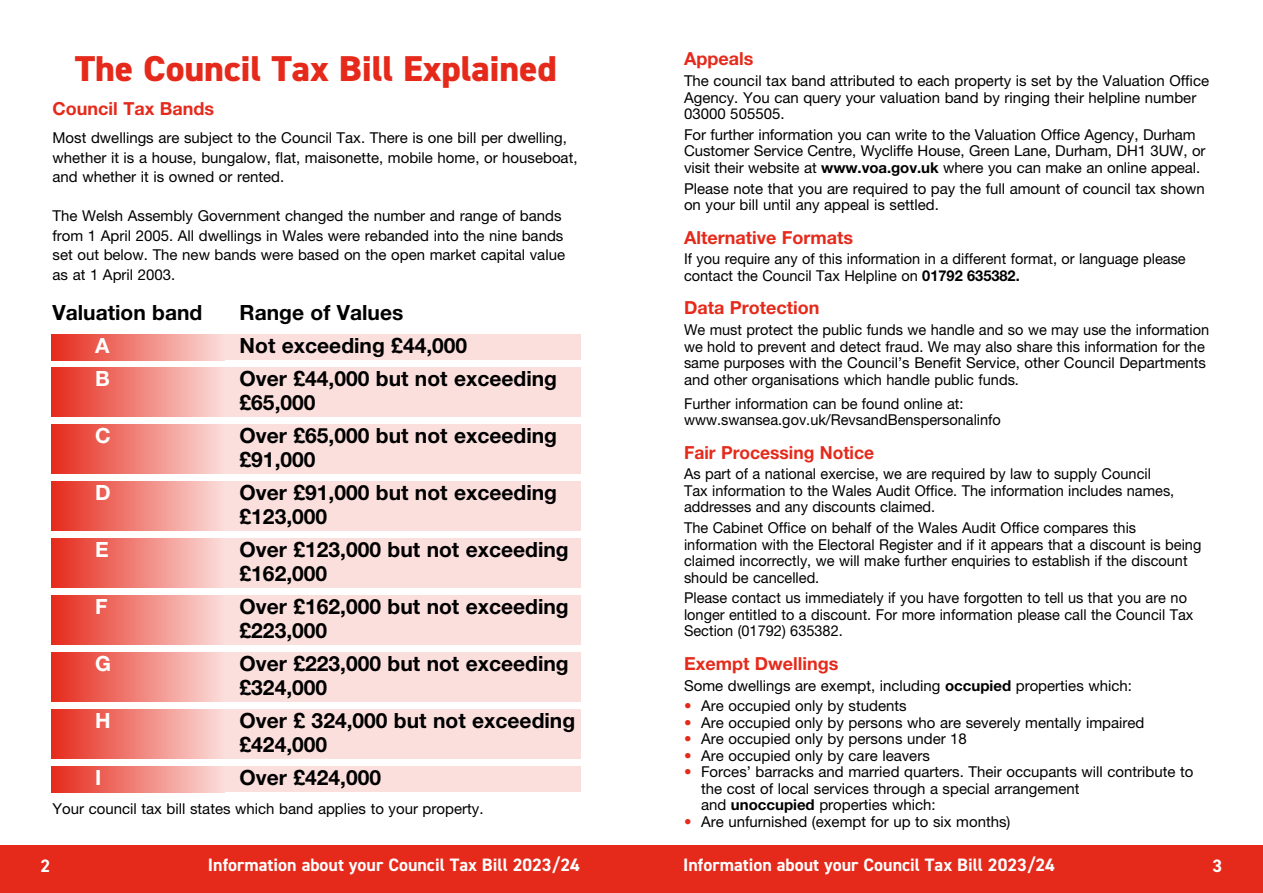
<style>
.page{position:relative;width:1263px;height:893px;background:#fff}
.page>*{position:absolute;margin:0;border:0;box-sizing:border-box;transform-origin:0 0}
.t1{font:800 36px "DIN2014";letter-spacing:-.005em;color:#e52a1b;scale:1.05 1}
.t2{font:700 21px/24px "Helvetica Neue LT Std";color:#000}
.t3{font:700 21px "Helvetica Neue LT Std";color:#fff}
.t4{font:700 18px "Helvetica Neue LT Std";color:#e52a1b}
.t5{font:700 18px "DIN2014";color:#fff}
.t6{font:15px/16.5px "Helvetica Neue LT Std";color:#000}
.s1{font-weight:700}
.s2{color:#e52a1b}
</style>
<div class="page">
<div style="left:0;top:845px;width:1263px;height:48px;background:#e52a1b"></div>
<div style="left:51px;top:335px;width:529px;height:25px;background:#fbdfdd"></div>
<div style="left:51px;top:335px;width:174px;height:25px;background:linear-gradient(to right,#e52a1b,#fbdcda)"></div>
<div style="left:51px;top:368px;width:529px;height:49px;background:#fbdfdd"></div>
<div style="left:51px;top:368px;width:174px;height:49px;background:linear-gradient(to right,#e52a1b,#fbdcda)"></div>
<div style="left:51px;top:425px;width:529px;height:49px;background:#fbdfdd"></div>
<div style="left:51px;top:425px;width:174px;height:49px;background:linear-gradient(to right,#e52a1b,#fbdcda)"></div>
<div style="left:51px;top:482px;width:529px;height:49px;background:#fbdfdd"></div>
<div style="left:51px;top:482px;width:174px;height:49px;background:linear-gradient(to right,#e52a1b,#fbdcda)"></div>
<div style="left:51px;top:539px;width:529px;height:49px;background:#fbdfdd"></div>
<div style="left:51px;top:539px;width:174px;height:49px;background:linear-gradient(to right,#e52a1b,#fbdcda)"></div>
<div style="left:51px;top:596px;width:529px;height:49px;background:#fbdfdd"></div>
<div style="left:51px;top:596px;width:174px;height:49px;background:linear-gradient(to right,#e52a1b,#fbdcda)"></div>
<div style="left:51px;top:653px;width:529px;height:49px;background:#fbdfdd"></div>
<div style="left:51px;top:653px;width:174px;height:49px;background:linear-gradient(to right,#e52a1b,#fbdcda)"></div>
<div style="left:51px;top:710px;width:529px;height:49px;background:#fbdfdd"></div>
<div style="left:51px;top:710px;width:174px;height:49px;background:linear-gradient(to right,#e52a1b,#fbdcda)"></div>
<div style="left:51px;top:767px;width:529px;height:25px;background:#fbdfdd"></div>
<div style="left:51px;top:767px;width:174px;height:25px;background:linear-gradient(to right,#e52a1b,#fbdcda)"></div>
<h1 class="t1" style="left:75px;top:44px;width:461px">The Council Tax Bill Explained</h1>
<p class="t4" style="left:53px;top:98px;width:163px">Council Tax Bands</p>
<p class="t6" style="left:53px;top:128px;width:527px;line-height:19.5px">Most dwellings are subject to the Council Tax. There is one bill per dwelling, whether it is a house, bungalow, flat, maisonette, mobile home, or houseboat, and whether it is owned or rented.</p>
<p class="t6" style="left:53px;top:206px;width:514px;line-height:19.5px">The Welsh Assembly Government changed the number and range of bands from 1 April 2005. All dwellings in Wales were rebanded into the nine bands set out below. The new bands were based on the open market capital value as at 1 April 2003.</p>
<h2 class="t2" style="left:53px;top:300px;width:151px">Valuation band</h2>
<h2 class="t2" style="left:240px;top:300px;width:165px">Range of Values</h2>
<h2 class="t3" style="left:95px;top:333px;width:16px">A</h2>
<h2 class="t2" style="left:240px;top:333px;width:229px">Not exceeding £44,000</h2>
<h2 class="t3" style="left:95px;top:366px;width:16px">B</h2>
<h2 class="t2" style="left:240px;top:366px;width:319px">Over £44,000 but not exceeding £65,000</h2>
<h2 class="t3" style="left:95px;top:423px;width:17px">C</h2>
<h2 class="t2" style="left:240px;top:423px;width:319px">Over £65,000 but not exceeding £91,000</h2>
<h2 class="t3" style="left:95px;top:480px;width:17px">D</h2>
<h2 class="t2" style="left:240px;top:480px;width:319px">Over £91,000 but not exceeding £123,000</h2>
<h2 class="t3" style="left:95px;top:537px;width:15px">E</h2>
<h2 class="t2" style="left:240px;top:537px;width:331px">Over £123,000 but not exceeding £162,000</h2>
<h2 class="t3" style="left:95px;top:594px;width:14px">F</h2>
<h2 class="t2" style="left:240px;top:594px;width:331px">Over £162,000 but not exceeding £223,000</h2>
<h2 class="t3" style="left:95px;top:651px;width:17px">G</h2>
<h2 class="t2" style="left:240px;top:651px;width:331px">Over £223,000 but not exceeding £324,000</h2>
<h2 class="t3" style="left:95px;top:708px;width:17px">H</h2>
<h2 class="t2" style="left:240px;top:708px;width:337px">Over £ 324,000 but not exceeding £424,000</h2>
<h2 class="t3" style="left:95px;top:765px;width:8px">I</h2>
<h2 class="t2" style="left:240px;top:765px;width:143px">Over £424,000</h2>
<p class="t6" style="left:53px;top:800px;width:432px">Your council tax bill states which band applies to your property.</p>
<p class="t4" style="left:684px;top:48px;width:71px">Appeals</p>
<p class="t6" style="left:684px;top:72px;width:527px">The council tax band attributed to each property is set by the Valuation Office<br>Agency. You can query your valuation band by ringing their helpline number<br>03000 505505.</p>
<p class="t6" style="left:684px;top:126px;width:523px">For further information you can write to the Valuation Office Agency, Durham<br>Customer Service Centre, Wycliffe House, Green Lane, Durham, DH1 3UW, or visit their website at <span class="s1">www.voa.gov.uk</span> where you can make an online appeal.</p>
<p class="t6" style="left:684px;top:180px;width:522px">Please note that you are required to pay the full amount of council tax shown on your bill until any appeal is settled.</p>
<p class="t4" style="left:684px;top:226px;width:171px">Alternative Formats</p>
<p class="t6" style="left:684px;top:251px;width:503px">If you require any of this information in a different format, or language please contact the Council Tax Helpline on <span class="s1">01792 635382.</span></p>
<p class="t4" style="left:684px;top:297px;width:137px">Data Protection</p>
<p class="t6" style="left:684px;top:321px;width:527px">We must protect the public funds we handle and so we may use the information we hold to prevent and detect fraud. We may also share this information for the same purposes with the Council’s Benefit Service, other Council Departments and other organisations which handle public funds.</p>
<p class="t6" style="left:684px;top:395px;width:318px">Further information can be found online at: www.swansea.gov.uk/RevsandBenspersonalinfo</p>
<p class="t4" style="left:684px;top:441px;width:192px">Fair Processing Notice</p>
<p class="t6" style="left:684px;top:466px;width:492px">As part of a national exercise, we are required by law to supply Council<br>Tax information to the Wales Audit Office. The information includes names, addresses and any discounts claimed.</p>
<p class="t6" style="left:684px;top:519px;width:519px">The Cabinet Office on behalf of the Wales Audit Office compares this information with the Electoral Register and if it appears that a discount is being claimed incorrectly, we will make further enquiries to establish if the discount should be cancelled.</p>
<p class="t6" style="left:684px;top:590px;width:511px">Please contact us immediately if you have forgotten to tell us that you are no longer entitled to a discount. For more information please call the Council Tax<br>Section (01792) 635382.</p>
<p class="t4" style="left:684px;top:652px;width:156px">Exempt Dwellings</p>
<p class="t6" style="left:684px;top:677px;width:449px">Some dwellings are exempt, including <span class="s1">occupied</span> properties which:</p>
<p class="t6" style="left:684px;top:698px;width:224px"><span class="s2">•</span> Are occupied only by students</p>
<p class="t6" style="left:684px;top:714px;width:462px"><span class="s2">•</span> Are occupied only by persons who are severely mentally impaired</p>
<p class="t6" style="left:684px;top:731px;width:284px"><span class="s2">•</span> Are occupied only by persons under 18</p>
<p class="t6" style="left:684px;top:747px;width:247px"><span class="s2">•</span> Are occupied only by care leavers</p>
<p class="t6" style="left:701px;top:764px;width:494px;text-indent:-17px"><span class="s2">•</span> Forces’ barracks and married quarters. Their occupants will contribute to the cost of local services through a special arrangement<br>and <span class="s1">unoccupied</span> properties which:</p>
<p class="t6" style="left:684px;top:813px;width:328px"><span class="s2">•</span> Are unfurnished (exempt for up to six months)</p>
<p class="t5" style="left:41px;top:853px;width:11px">2</p>
<p class="t5" style="left:208px;top:853px;width:373px">Information about your Council Tax Bill 2023/24</p>
<p class="t5" style="left:683px;top:853px;width:373px">Information about your Council Tax Bill 2023/24</p>
<p class="t5" style="left:1212px;top:854px;width:11px">3</p>
</div>
